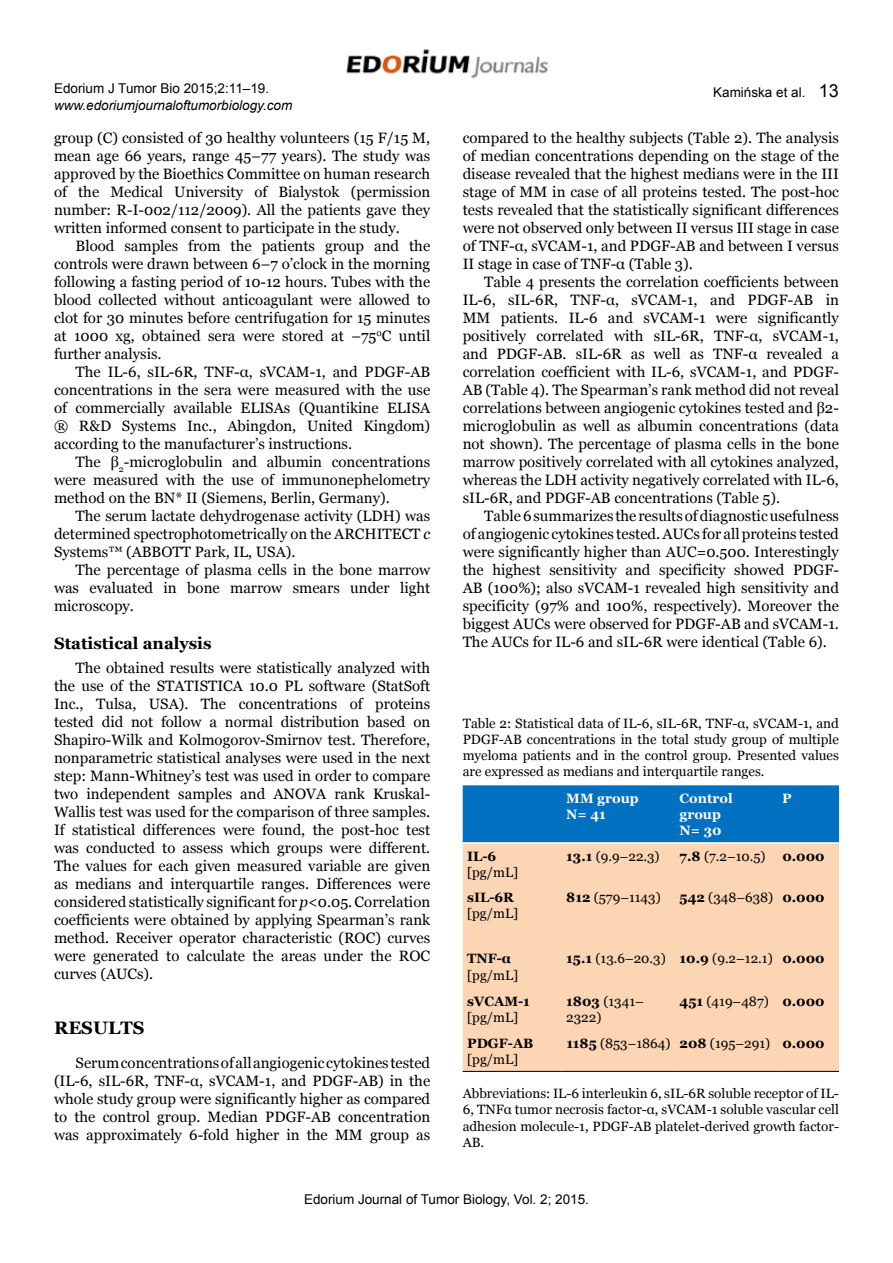
<style>
.page{position:relative;width:893px;height:1263px;background:#fff}
.page>*{position:absolute;margin:0;border:0;box-sizing:border-box;transform-origin:0 0}
.t1{font:700 18px "Georgia";color:#000}
.t2{font:700 16.5px "Georgia";color:#000}
.t3{font:15px/18px "Georgia";color:#000;text-align:justify}
.t4{font:13.5px/16.2px "Georgia";color:#000;text-align:justify}
.t5{font:13.5px "Arial";color:#000}
.t6{font:italic 13.5px "Arial";color:#000}
.t7{font:700 13.5px "Georgia";color:#000}
.t8{font:700 13.5px/16.2px "Georgia";color:#fff}
.s1{font-style:italic}
.s2{font-size:18px}
.s3{font-weight:700}
</style>
<div class="page">
<img style="left:346px;top:49px;width:202px;height:29px">
<div style="left:463px;top:785px;width:376px;height:57px;background:#0070c0"></div>
<div style="left:463px;top:844px;width:376px;height:227px;background:#fcd5b5"></div>
<hr style="left:463px;top:1071px;width:99px;height:1px;background:#000">
<hr style="left:562px;top:1071px;width:113px;height:1px;background:#000">
<hr style="left:675px;top:1071px;width:103px;height:1px;background:#000">
<hr style="left:778px;top:1071px;width:61px;height:1px;background:#000">
<p class="t5" style="left:54px;top:80px;width:217px">Edorium J Tumor Bio 2015;2:11–19.</p>
<p class="t6" style="left:54px;top:96px;width:240px">www.edoriumjournaloftumorbiology.com</p>
<p class="t3" style="left:54px;top:129px;width:378px">group (C) consisted of 30 healthy volunteers (15 F/15 M, mean age 66 years, range 45–77 years). The study was approved by the Bioethics Committee on human research of the Medical University of Bialystok (permission number: R-I-002/112/2009). All the patients gave they written informed consent to participate in the study.</p>
<p class="t3" style="left:54px;top:237px;width:378px;text-indent:22px">Blood samples from the patients group and the controls were drawn between 6–7 o’clock in the morning following a fasting period of 10-12 hours. Tubes with the blood collected without anticoagulant were allowed to clot for 30 minutes before centrifugation for 15 minutes at 1000 xg, obtained sera were stored at –75<sup>0</sup>C until further analysis.</p>
<p class="t3" style="left:54px;top:363px;width:378px;text-indent:22px">The IL-6, sIL-6R, TNF-α, sVCAM-1, and PDGF-AB concentrations in the sera were measured with the use of commercially available ELISAs (Quantikine ELISA ® R&amp;D Systems Inc., Abingdon, United Kingdom) according to the manufacturer’s instructions.</p>
<p class="t3" style="left:54px;top:453px;width:378px;text-indent:22px">The β<sub>2</sub>-microglobulin and albumin concentrations were measured with the use of immunonephelometry method on the BN* II (Siemens, Berlin, Germany).</p>
<p class="t3" style="left:54px;top:507px;width:378px;text-indent:22px">The serum lactate dehydrogenase activity (LDH) was determined spectrophotometrically on the ARCHITECT <span class="s1">c </span>Systems™ (ABBOTT Park, IL, USA).</p>
<p class="t3" style="left:54px;top:561px;width:378px;text-indent:22px">The percentage of plasma cells in the bone marrow was evaluated in bone marrow smears under light microscopy.</p>
<p class="t2" style="left:54px;top:633px;width:159px">Statistical analysis</p>
<p class="t3" style="left:54px;top:659px;width:378px;text-indent:22px">The obtained results were statistically analyzed with the use of the STATISTICA 10.0 PL software (StatSoft Inc., Tulsa, USA). The concentrations of proteins tested did not follow a normal distribution based on Shapiro-Wilk and Kolmogorov-Smirnov test. Therefore, nonparametric statistical analyses were used in the next step: Mann-Whitney’s test was used in order to compare two independent samples and ANOVA rank Kruskal-Wallis test was used for the comparison of three samples.<br>If statistical differences were found, the post-hoc test was conducted to assess which groups were different.<br>The values for each given measured variable are given as medians and interquartile ranges. Differences were considered statistically significant for <span class="s1">p</span>&lt;0.05. Correlation coefficients were obtained by applying Spearman’s rank method. Receiver operator characteristic (ROC) curves were generated to calculate the areas under the ROC curves (AUCs).</p>
<p class="t1" style="left:54px;top:1016px;width:79px">RESULTS</p>
<p class="t3" style="left:54px;top:1054px;width:378px;text-indent:22px">Serum concentrations of all angiogenic cytokines tested (IL-6, sIL-6R, TNF-α, sVCAM-1, and PDGF-AB) in the whole study group were significantly higher as compared to the control group. Median PDGF-AB concentration was approximately 6-fold higher in the MM group as</p>
<p class="t5" style="left:713px;top:83px;width:127px">Kamińska et al. <span class="s2">13</span></p>
<p class="t3" style="left:463px;top:129px;width:378px">compared to the healthy subjects (Table 2). The analysis of median concentrations depending on the stage of the disease revealed that the highest medians were in the III stage of MM in case of all proteins tested. The post-hoc tests revealed that the statistically significant differences were not observed only between II versus III stage in case of TNF-α, sVCAM-1, and PDGF-AB and between I versus II stage in case of TNF-α (Table 3).</p>
<p class="t3" style="left:463px;top:273px;width:378px;text-indent:22px">Table 4 presents the correlation coefficients between IL-6, sIL-6R, TNF-α, sVCAM-1, and PDGF-AB in MM patients. IL-6 and sVCAM-1 were significantly positively correlated with sIL-6R, TNF-α, sVCAM-1, and PDGF-AB. sIL-6R as well as TNF-α revealed a correlation coefficient with IL-6, sVCAM-1, and PDGF-AB (Table 4). The Spearman’s rank method did not reveal correlations between angiogenic cytokines tested and β2- microglobulin as well as albumin concentrations (data not shown). The percentage of plasma cells in the bone marrow positively correlated with all cytokines analyzed, whereas the LDH activity negatively correlated with IL-6, sIL-6R, and PDGF-AB concentrations (Table 5).</p>
<p class="t3" style="left:463px;top:507px;width:378px;text-indent:22px">Table 6 summarizes the results of diagnostic usefulness of angiogenic cytokines tested. AUCs for all proteins tested were significantly higher than AUC=0.500. Interestingly the highest sensitivity and specificity showed PDGF-AB (100%); also sVCAM-1 revealed high sensitivity and specificity (97% and 100%, respectively). Moreover the biggest AUCs were observed for PDGF-AB and sVCAM-1.<br>The AUCs for IL-6 and sIL-6R were identical (Table 6).</p>
<p class="t4" style="left:463px;top:715px;width:378px">Table 2: Statistical data of IL-6, sIL-6R, TNF-α, sVCAM-1, and PDGF-AB concentrations in the total study group of multiple myeloma patients and in the control group. Presented values are expressed as medians and interquartile ranges.</p>
<p class="t8" style="left:566px;top:790px;width:74px">MM group<br>N= 41</p>
<p class="t8" style="left:680px;top:790px;width:55px">Control group<br>N= 30</p>
<p class="t8" style="left:782px;top:790px;width:11px">P</p>
<p class="t7" style="left:467px;top:847px;width:31px">IL-6</p>
<p class="t4" style="left:467px;top:864px;width:53px">[pg/mL]</p>
<p class="t4" style="left:566px;top:848px;width:95px"><span class="s3">13.1</span> (9.9–22.3)</p>
<p class="t4" style="left:680px;top:848px;width:147px"><span class="s3">7.8</span> (7.2–10.5) <span class="s3">0.000</span></p>
<p class="t7" style="left:467px;top:889px;width:48px">sIL-6R</p>
<p class="t4" style="left:467px;top:906px;width:53px">[pg/mL]</p>
<p class="t4" style="left:566px;top:889px;width:96px"><span class="s3">812</span> (579–1143)</p>
<p class="t4" style="left:680px;top:889px;width:147px"><span class="s3">542</span> (348–638) <span class="s3">0.000</span></p>
<p class="t7" style="left:467px;top:950px;width:45px">TNF-α</p>
<p class="t4" style="left:467px;top:967px;width:53px">[pg/mL]</p>
<p class="t4" style="left:566px;top:951px;width:260px"><span class="s3">15.1</span> (13.6–20.3) <span class="s3">10.9</span> (9.2–12.1) <span class="s3">0.000</span></p>
<p class="t7" style="left:467px;top:993px;width:64px">sVCAM-1</p>
<p class="t4" style="left:467px;top:1010px;width:53px">[pg/mL]</p>
<p class="t4" style="left:566px;top:994px;width:79px"><span class="s3">1803</span> (1341–<br>2322)</p>
<p class="t4" style="left:680px;top:994px;width:147px"><span class="s3">451</span> (419–487) <span class="s3">0.000</span></p>
<p class="t4" style="left:566px;top:1035px;width:260px"><span class="s3">1185</span> (853–1864) <span class="s3">208</span> (195–291) <span class="s3">0.000</span></p>
<p class="t4" style="left:463px;top:1086px;width:378px">Abbreviations: IL-6 interleukin 6, sIL-6R soluble receptor of IL-6, TNFα tumor necrosis factor-α, sVCAM-1 soluble vascular cell adhesion molecule-1, PDGF-AB platelet-derived growth factor-AB.</p>
<p class="t7" style="left:467px;top:1034px;width:68px">PDGF-AB</p>
<p class="t4" style="left:467px;top:1051px;width:53px">[pg/mL]</p>
<p class="t5" style="left:304px;top:1190px;width:286px">Edorium Journal of Tumor Biology, Vol. 2; 2015.</p>
</div>
